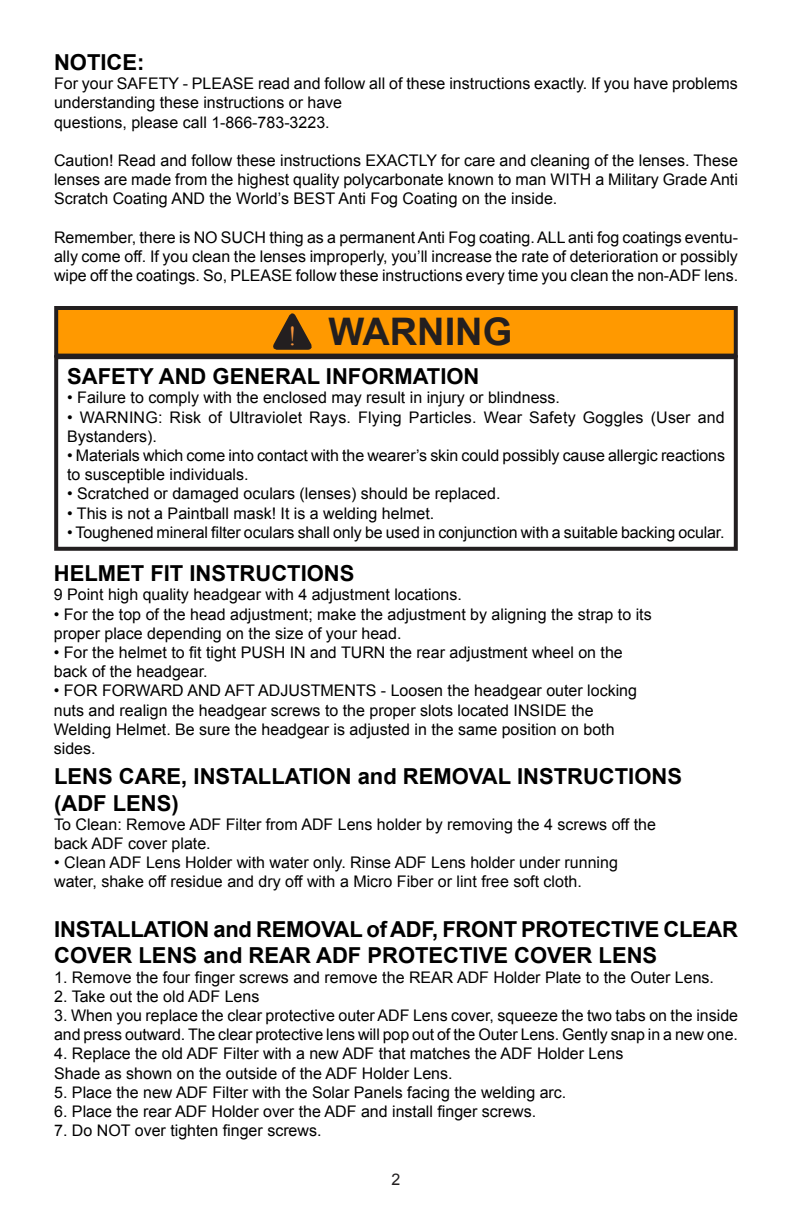
<style>
.page{position:relative;width:792px;height:1224px;background:#fff}
.page>*{position:absolute;margin:0;border:0;box-sizing:border-box;transform-origin:0 0}
.t1{font:700 38px "Arial";color:#231f20}
.t2{font:27.4px "Times New Roman";color:#f7943b;scale:.88 1}
.t3{font:700 22px/26.4px "Arial";color:#000}
.t4{font:16px/19.2px "Arial";color:#000}
.t5{font:16px "Arial";color:#231f20}
</style>
<div class="page">
<div style="left:56px;top:308px;width:680px;height:48px;background:#f90"></div>
<div style="left:54px;top:306px;width:684px;height:52px;border:4px solid #231f20"></div>
<div style="left:54px;top:355px;width:684px;height:196px;border:4px solid #231f20"></div>
<svg style="left:273px;top:313px;width:39px;height:37px"></svg>
<p class="t3" style="left:54px;top:50px;width:92px">NOTICE:</p>
<p class="t4" style="left:54px;top:74px;width:685px">For your SAFETY - PLEASE read and follow all of these instructions exactly. If you have problems understanding these instructions or have</p>
<p class="t4" style="left:54px;top:113px;width:277px">questions, please call 1-866-783-3223.</p>
<p class="t4" style="left:54px;top:151px;width:685px;text-align:justify">Caution! Read and follow these instructions EXACTLY for care and cleaning of the lenses. These lenses are made from the highest quality polycarbonate known to man WITH a Military Grade Anti Scratch Coating AND the World’s BEST Anti Fog Coating on the inside.</p>
<p class="t4" style="left:54px;top:228px;width:686px;text-align:justify">Remember, there is NO SUCH thing as a permanent Anti Fog coating. ALL anti fog coatings eventu&shy;ally come off. If you clean the lenses improperly, you’ll increase the rate of deterioration or possibly wipe off the coatings. So, PLEASE follow these instructions every time you clean the non-ADF lens.</p>
<p class="t2" style="left:288px;top:317px;width:11px">!</p>
<p class="t1" style="left:329px;top:306px;width:185px">WARNING</p>
<p class="t3" style="left:67px;top:364px;width:414px">SAFETY AND GENERAL INFORMATION</p>
<p class="t4" style="left:67px;top:388px;width:494px">• Failure to comply with the enclosed may result in injury or blindness.</p>
<p class="t4" style="left:67px;top:408px;width:659px">• WARNING: Risk of Ultraviolet Rays. Flying Particles. Wear Safety Goggles (User and<br>Bystanders).</p>
<p class="t4" style="left:67px;top:446px;width:659px">• Materials which come into contact with the wearer’s skin could possibly cause allergic reactions to susceptible individuals.</p>
<p class="t4" style="left:67px;top:484px;width:435px">• Scratched or damaged oculars (lenses) should be replaced.</p>
<p class="t4" style="left:67px;top:504px;width:369px">• This is not a Paintball mask! It is a welding helmet.</p>
<p class="t4" style="left:67px;top:523px;width:659px">• Toughened mineral filter oculars shall only be used in conjunction with a suitable backing ocular.</p>
<p class="t3" style="left:54px;top:561px;width:302px">HELMET FIT INSTRUCTIONS</p>
<p class="t4" style="left:54px;top:585px;width:410px">9 Point high quality headgear with 4 adjustment locations.</p>
<p class="t4" style="left:54px;top:604px;width:599px">• For the top of the head adjustment; make the adjustment by aligning the strap to its</p>
<p class="t4" style="left:54px;top:624px;width:349px">proper place depending on the size of your head.</p>
<p class="t4" style="left:54px;top:643px;width:571px">• For the helmet to fit tight PUSH IN and TURN the rear adjustment wheel on the</p>
<p class="t4" style="left:54px;top:662px;width:155px">back of the headgear.</p>
<p class="t4" style="left:54px;top:681px;width:585px">• FOR FORWARD AND AFT ADJUSTMENTS - Loosen the headgear outer locking</p>
<p class="t4" style="left:54px;top:700px;width:541px">nuts and realign the headgear screws to the proper slots located INSIDE the</p>
<p class="t4" style="left:54px;top:720px;width:562px">Welding Helmet. Be sure the headgear is adjusted in the same position on both</p>
<p class="t4" style="left:54px;top:739px;width:43px">sides.</p>
<p class="t3" style="left:54px;top:764px;width:629px">LENS CARE, INSTALLATION and REMOVAL INSTRUCTIONS</p>
<p class="t3" style="left:54px;top:790px;width:126px">(ADF LENS)</p>
<p class="t4" style="left:54px;top:815px;width:603px">To Clean: Remove ADF Filter from ADF Lens holder by removing the 4 screws off the</p>
<p class="t4" style="left:54px;top:834px;width:158px">back ADF cover plate.</p>
<p class="t4" style="left:54px;top:853px;width:565px">• Clean ADF Lens Holder with water only. Rinse ADF Lens holder under running</p>
<p class="t4" style="left:54px;top:872px;width:529px">water, shake off residue and dry off with a Micro Fiber or lint free soft cloth.</p>
<p class="t3" style="left:54px;top:917px;width:685px">INSTALLATION and REMOVAL of ADF, FRONT PROTECTIVE CLEAR<br>COVER LENS and REAR ADF PROTECTIVE COVER LENS</p>
<p class="t4" style="left:54px;top:968px;width:661px">1. Remove the four finger screws and remove the REAR ADF Holder Plate to the Outer Lens.</p>
<p class="t4" style="left:54px;top:987px;width:207px">2. Take out the old ADF Lens</p>
<p class="t4" style="left:54px;top:1006px;width:685px">3. When you replace the clear protective outer ADF Lens cover, squeeze the two tabs on the inside and press outward. The clear protective lens will pop out of the Outer Lens. Gently snap in a new one.</p>
<p class="t4" style="left:54px;top:1044px;width:571px">4. Replace the old ADF Filter with a new ADF that matches the ADF Holder Lens</p>
<p class="t4" style="left:54px;top:1064px;width:400px">Shade as shown on the outside of the ADF Holder Lens.</p>
<p class="t4" style="left:54px;top:1083px;width:514px">5. Place the new ADF Filter with the Solar Panels facing the welding arc.</p>
<p class="t4" style="left:54px;top:1102px;width:483px">6. Place the rear ADF Holder over the ADF and install finger screws.</p>
<p class="t4" style="left:54px;top:1121px;width:269px">7. Do NOT over tighten finger screws.</p>
<p class="t5" style="left:392px;top:1169px;width:10px">2</p>
</div>
